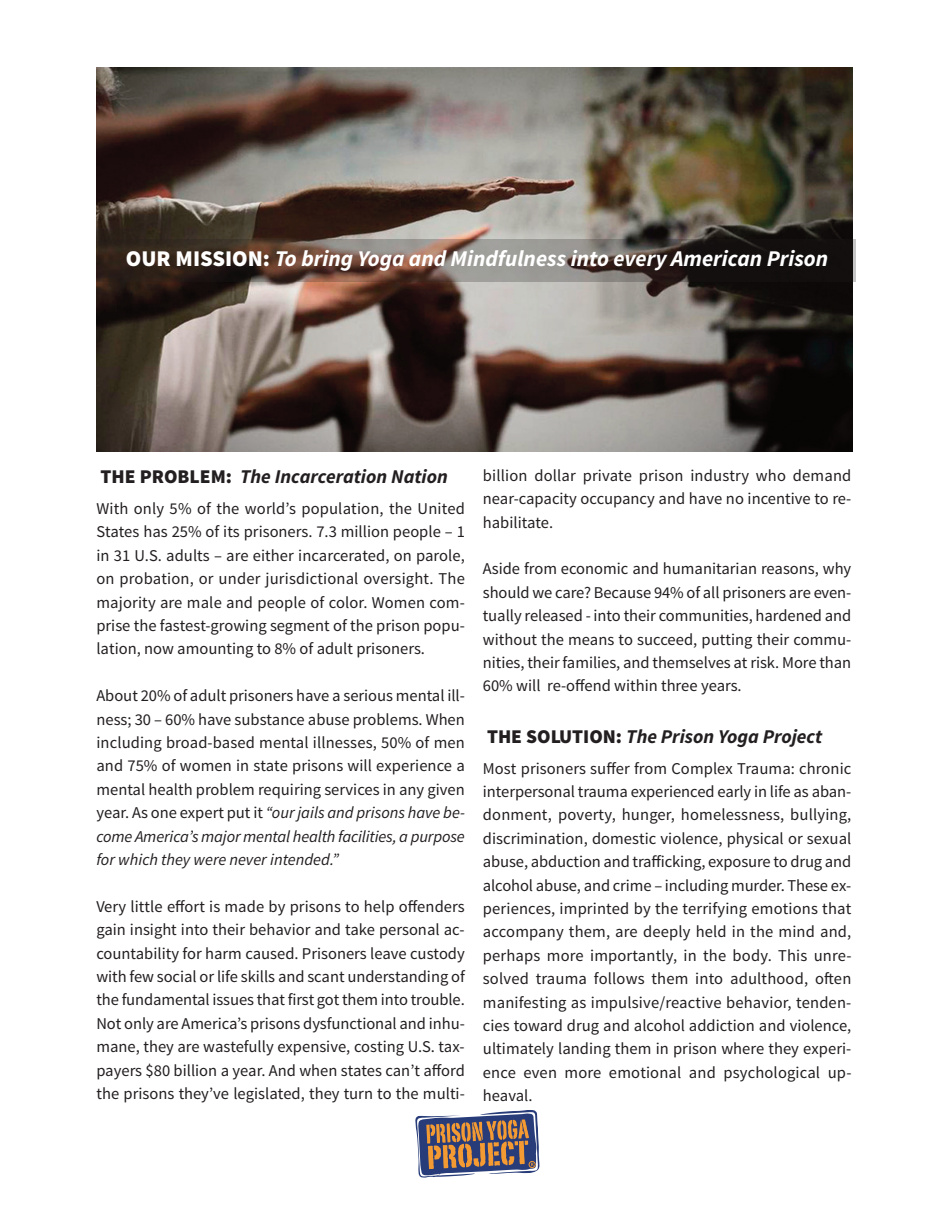
<style>
.page{position:relative;width:945px;height:1215px;background:#fff}
.page>*{position:absolute;margin:0;border:0;box-sizing:border-box;transform-origin:0 0}
.t1{font:italic 700 22.5px "Source Sans Pro";color:#fff}
.t2{font:italic 700 19.5px "Source Sans Pro";color:#231f20}
.t3{font:16.5px/23.4px "Source Sans Pro";color:#231f20;text-align:justify}
.s1{font-weight:900;font-style:normal}
.s2{font-style:italic}
</style>
<div class="page">
<img style="left:96px;top:68px;width:756px;height:384px">
<div style="left:99px;top:239px;width:757px;height:43px;background:#231f20;opacity:.25"></div>
<svg style="left:415px;top:1110px;width:125px;height:68px"></svg>
<div style="left:529px;top:1161px;width:7px;height:7px;border:1px solid #f39a33;border-radius:50%"></div>
<h1 class="t1" style="left:126px;top:250px;width:704px"><span class="s1">OUR MISSION:</span> To bring Yoga and Mindfulness into every American Prison</h1>
<p class="t2" style="left:101px;top:469px;width:349px"><span class="s1">THE PROBLEM:</span> The Incarceration Nation</p>
<p class="t3" style="left:96px;top:498px;width:370px">With only 5% of the world’s population, the United States has 25% of its prisoners. 7.3 million people – 1 in 31 U.S. adults – are either incarcerated, on parole, on probation, or under jurisdictional oversight. The majority are male and people of color. Women com&shy;prise the fastest-growing segment of the prison popu&shy;lation, now amounting to 8% of adult prisoners.</p>
<p class="t3" style="left:96px;top:685px;width:370px">About 20% of adult prisoners have a serious mental ill&shy;ness; 30 – 60% have substance abuse problems. When including broad-based mental illnesses, 50% of men and 75% of women in state prisons will experience a mental health problem requiring services in any given year. As one expert put it <span class="s2">“ourjails and prisons have be&shy;come America’s major mental health facilities, a purpose for which they were never intended.”</span></p>
<p class="t3" style="left:96px;top:896px;width:370px">Very little effort is made by prisons to help offenders gain insight into their behavior and take personal ac&shy;countability for harm caused. Prisoners leave custody with few social or life skills and scant understanding of the fundamental issues that first got them into trouble.<br>Not only are America’s prisons dysfunctional and inhu&shy;mane, they are wastefully expensive, costing U.S. tax&shy;payers $80 billion a year. And when states can’t afford the prisons they’ve legislated, they turn to the multi-</p>
<p class="t3" style="left:483px;top:465px;width:370px">billion dollar private prison industry who demand near-capacity occupancy and have no incentive to re&shy;habilitate.</p>
<p class="t3" style="left:483px;top:558px;width:370px">Aside from economic and humanitarian reasons, why should we care? Because 94% of all prisoners are even&shy;tually released - into their communities, hardened and without the means to succeed, putting their commu&shy;nities, their families, and themselves at risk. More than 60% will re-offend within three years.</p>
<p class="t2" style="left:487px;top:729px;width:337px"><span class="s1">THE SOLUTION:</span> The Prison Yoga Project</p>
<p class="t3" style="left:483px;top:758px;width:370px">Most prisoners suffer from Complex Trauma: chronic interpersonal trauma experienced early in life as aban&shy;donment, poverty, hunger, homelessness, bullying, discrimination, domestic violence, physical or sexual abuse, abduction and trafficking, exposure to drug and alcohol abuse, and crime – including murder. These ex&shy;periences, imprinted by the terrifying emotions that accompany them, are deeply held in the mind and, perhaps more importantly, in the body. This unre&shy;solved trauma follows them into adulthood, often manifesting as impulsive/reactive behavior, tenden&shy;cies toward drug and alcohol addiction and violence, ultimately landing them in prison where they experi&shy;ence even more emotional and psychological up&shy;heaval.</p>
</div>
